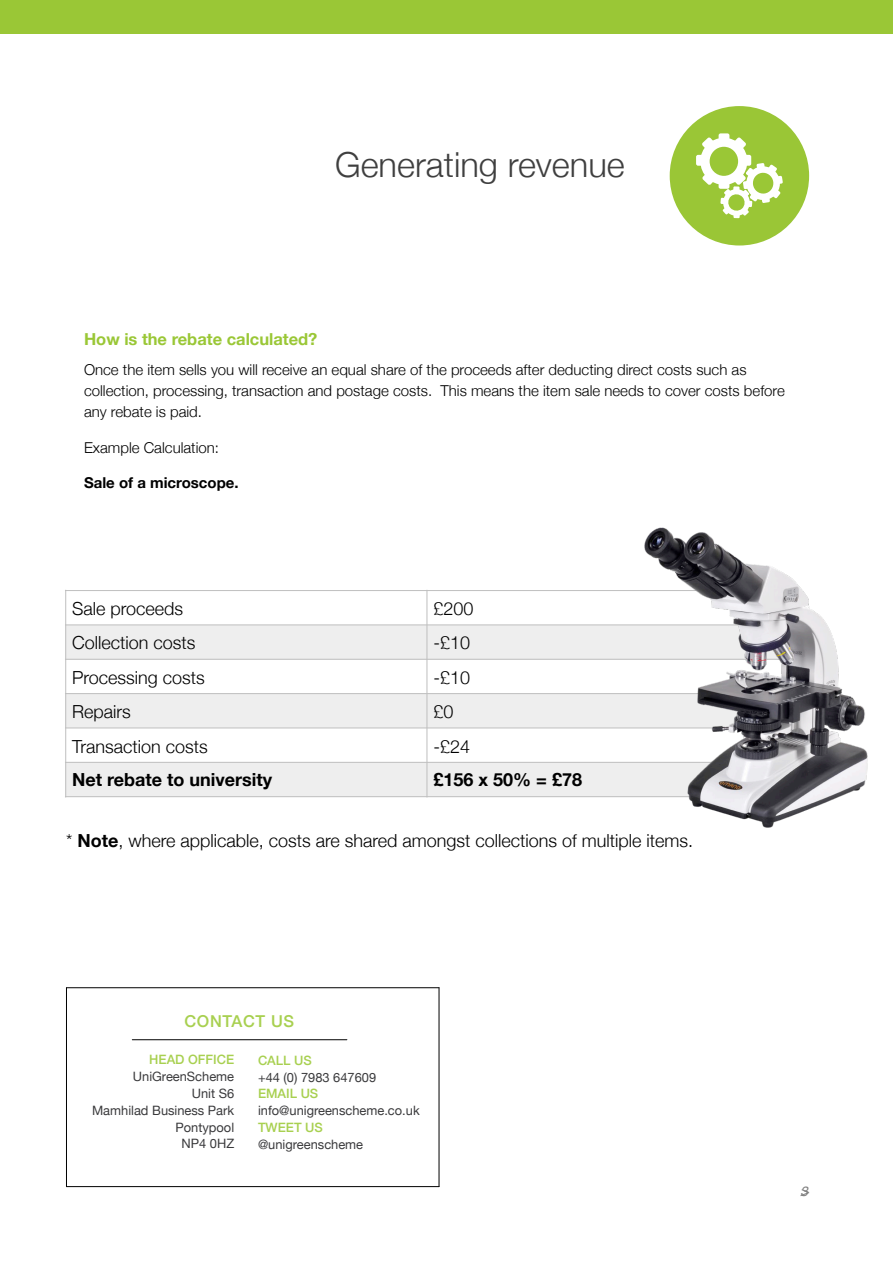
<style>
.page{position:relative;width:893px;height:1263px;background:#fff}
.page>*{position:absolute;margin:0;border:0;box-sizing:border-box;transform-origin:0 0}
.t1{font:300 34.5px "Helvetica Neue";color:#3f3f3f}
.t2{font:300 18px "Helvetica Neue";color:#000}
.t3{font:700 18px "Helvetica Neue";color:#000}
.t4{font:700 16.5px "Helvetica Neue";color:#9ac736}
.t5{font:500 16.35px "Helvetica Neue";letter-spacing:.04em;color:#a8d050}
.t6{font:300 15px/21px "Helvetica Neue";color:#000}
.t7{font:700 15px "Helvetica Neue";color:#000}
.t8{font:italic 13.5px "Helvetica";color:#7f7f7f}
.t9{font:12.9px/16.8px "Helvetica Neue";color:#3a3a3c;text-align:right}
.t10{font:500 12.9px "Helvetica Neue";color:#a8d050}
.s1{font-weight:700}
</style>
<div class="page">
<div style="left:0;top:0;width:893px;height:33px;background:#9ac736"></div>
<div style="left:66px;top:625px;width:361px;height:34px;background:#eee"></div>
<div style="left:427px;top:625px;width:361px;height:34px;background:#eee"></div>
<div style="left:66px;top:694px;width:361px;height:34px;background:#eee"></div>
<div style="left:427px;top:694px;width:361px;height:34px;background:#eee"></div>
<div style="left:66px;top:762px;width:361px;height:35px;background:#eee"></div>
<div style="left:427px;top:762px;width:361px;height:35px;background:#eee"></div>
<hr style="left:427px;top:590px;width:1px;height:207px;background:#bfbfbf">
<hr style="left:65px;top:625px;width:724px;height:1px;background:#bfbfbf">
<hr style="left:65px;top:659px;width:724px;height:1px;background:#bfbfbf">
<hr style="left:65px;top:693px;width:724px;height:1px;background:#bfbfbf">
<hr style="left:65px;top:728px;width:724px;height:1px;background:#bfbfbf">
<hr style="left:65px;top:762px;width:724px;height:1px;background:#bfbfbf">
<hr style="left:65px;top:590px;width:1px;height:207px;background:#bfbfbf">
<hr style="left:65px;top:590px;width:724px;height:1px;background:#bfbfbf">
<hr style="left:65px;top:796px;width:724px;height:1px;background:#bfbfbf">
<img style="left:645px;top:528px;width:223px;height:300px">
<div style="left:670px;top:106px;width:139px;height:139px;background:#9ac636;border-radius:50%"></div>
<div style="left:700px;top:138px;width:47px;height:47px;background:#fff;border-radius:50%"></div>
<div style="left:719px;top:133px;width:10px;height:8px;background:#fff;border-radius:2px"></div>
<svg style="left:702px;top:137px;width:12px;height:12px"></svg>
<svg style="left:734px;top:137px;width:12px;height:12px"></svg>
<svg style="left:702px;top:173px;width:12px;height:12px"></svg>
<div style="left:743px;top:155px;width:8px;height:11px;background:#fff;border-radius:2px"></div>
<div style="left:696px;top:155px;width:8px;height:11px;background:#fff;border-radius:2px"></div>
<div style="left:719px;top:181px;width:10px;height:8px;background:#fff;border-radius:2px"></div>
<div style="left:710px;top:147px;width:28px;height:29px;background:#9ac736;border-radius:50%"></div>
<svg style="left:720px;top:163px;width:63px;height:55px"></svg>
<hr style="left:66px;top:987px;width:373px;height:1px;background:#000">
<hr style="left:66px;top:1186px;width:373px;height:1px;background:#000">
<hr style="left:439px;top:988px;width:1px;height:198px;background:#000">
<hr style="left:66px;top:988px;width:1px;height:198px;background:#000">
<hr style="left:132px;top:1039px;width:215px;height:1px;background:#000">
<h1 class="t1" style="left:335px;top:144px;width:291px">Generating revenue</h1>
<p class="t4" style="left:84px;top:329px;width:235px">How is the rebate calculated?</p>
<p class="t6" style="left:84px;top:359px;width:702px">Once the item sells you will receive an equal share of the proceeds after deducting direct costs such as collection, processing, transaction and postage costs. This means the item sale needs to cover costs before any rebate is paid.</p>
<p class="t6" style="left:84px;top:437px;width:137px">Example Calculation:</p>
<p class="t7" style="left:84px;top:473px;width:156px">Sale of a microscope.</p>
<p class="t2" style="left:72px;top:597px;width:113px">Sale proceeds</p>
<p class="t2" style="left:434px;top:597px;width:42px">£200</p>
<p class="t2" style="left:72px;top:632px;width:125px">Collection costs</p>
<p class="t2" style="left:434px;top:632px;width:38px">-£10</p>
<p class="t2" style="left:72px;top:666px;width:134px">Processing costs</p>
<p class="t2" style="left:434px;top:666px;width:38px">-£10</p>
<p class="t2" style="left:72px;top:701px;width:60px">Repairs</p>
<p class="t2" style="left:434px;top:701px;width:22px">£0</p>
<p class="t2" style="left:72px;top:735px;width:137px">Transaction costs</p>
<p class="t2" style="left:434px;top:735px;width:38px">-£24</p>
<p class="t3" style="left:72px;top:768px;width:202px">Net rebate to university</p>
<p class="t3" style="left:434px;top:768px;width:150px">£156 x 50% = £78</p>
<p class="t2" style="left:66px;top:830px;width:629px">* <span class="s1">Note</span>, where applicable, costs are shared amongst collections of multiple items.</p>
<p class="t5" style="left:185px;top:1011px;width:111px">CONTACT US</p>
<p class="t10" style="left:149px;top:1052px;width:86px">HEAD OFFICE</p>
<p class="t9" style="left:92px;top:1068px;width:144px">UniGreenScheme<br>Unit S6<br>Mamhilad Business Park<br>Pontypool<br>NP4 0HZ</p>
<p class="t10" style="left:258px;top:1052px;width:55px">CALL US</p>
<p class="t9" style="left:258px;top:1068px;width:120px">+44 (0) 7983 647609</p>
<p class="t10" style="left:258px;top:1085px;width:62px">EMAIL US</p>
<p class="t9" style="left:258px;top:1102px;width:163px">info@unigreenscheme.co.uk</p>
<p class="t10" style="left:258px;top:1119px;width:66px">TWEET US</p>
<p class="t9" style="left:258px;top:1135px;width:107px">@unigreenscheme</p>
<p class="t8" style="left:800px;top:1186px;width:9px">3&gt;</p>
</div>
